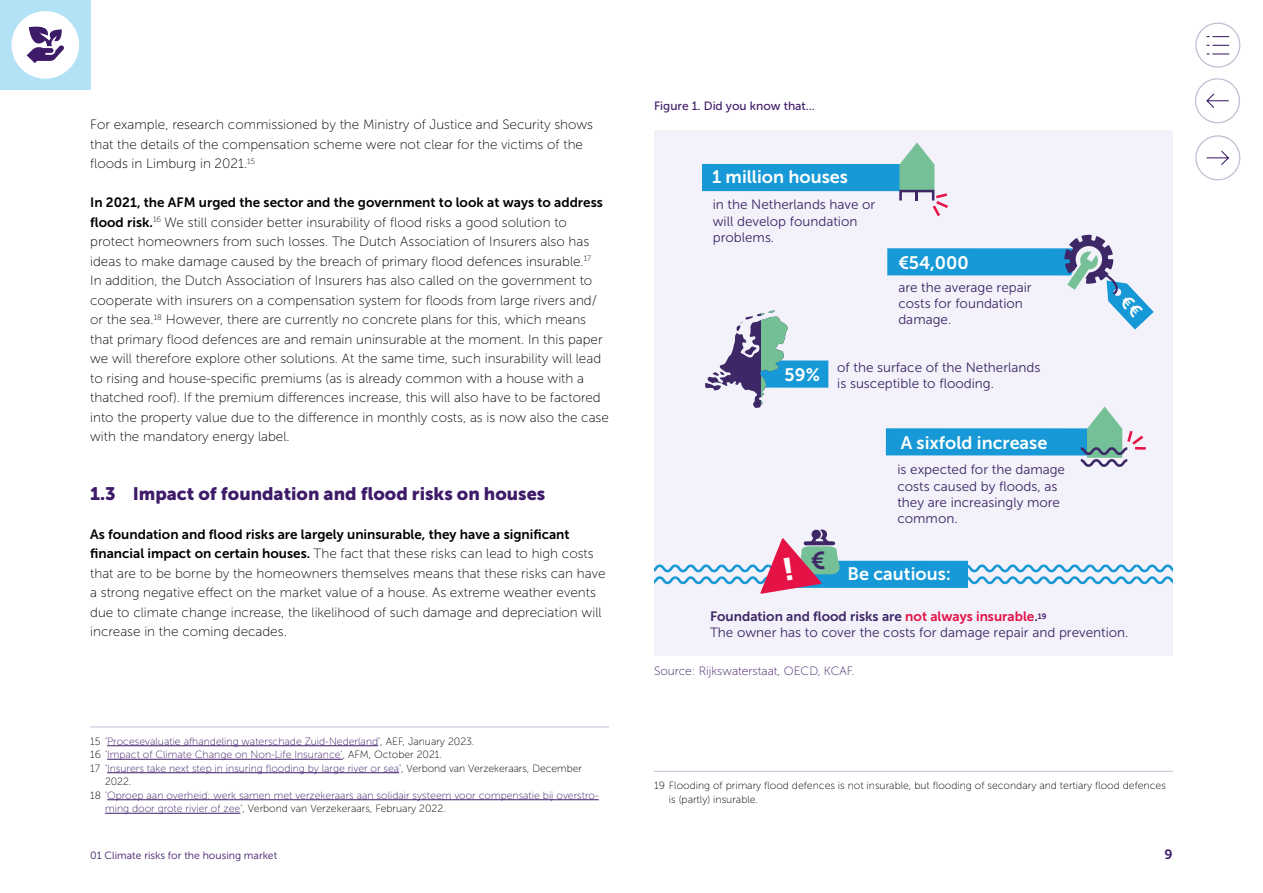
<style>
.page{position:relative;width:1263px;height:893px;background:#fff}
.page>*{position:absolute;margin:0;border:0;box-sizing:border-box;transform-origin:0 0}
.t1{font:24.3px "Museo Sans 700";color:#3d2766}
.t2{font:18px "Museo Sans 700";color:#fff}
.H3_-_Paragraaf_kop{font:18px "Museo Sans 900";color:#3e1b68}
.P_-_Platte_tekst{font:13.5px/19.5px "Museo Sans 100";color:#000}
.t3{font:13.5px/16.2px "Museo Sans 300";color:#3d2766}
.t4{font:13.5px "Museo Sans 700";color:#3d2766}
.t5{font:13.5px "Museo Sans 700";color:#3e1b68}
.P_-_Bron{font:12px "Museo Sans 100";color:#3e1b68}
.t6{font:12px "Museo Sans 500";color:#3e1b68}
.Voetnote{font:10.5px/13.5px "Museo Sans 100";color:#3e1b68}
.Voetnote-2{font:10.5px/13.5px "Museo Sans 100";color:#000}
.t7{font:10.5px "Museo Sans 300";color:#3e1b68}
.P_-_Platte_tekst-2{font:7.8px "Museo Sans 700";color:#3e1b68}
.s1{font-family:"Museo Sans 700"}
.s2{color:#000}
.s3{color:#e50f45}
</style>
<div class="page">
<svg style="left:1195px;top:23px;width:45px;height:45px"></svg>
<svg style="left:1195px;top:135px;width:45px;height:45px"></svg>
<svg style="left:1195px;top:78px;width:45px;height:45px"></svg>
<div style="left:0;top:0;width:90px;height:90px;background:#b3e1f5"></div>
<hr style="left:90px;top:727px;width:519px;height:1px;background:#c5bbd2">
<hr style="left:107px;top:745px;width:271px;height:1px;background:#3e1b68">
<hr style="left:107px;top:759px;width:236px;height:1px;background:#3e1b68">
<hr style="left:107px;top:772px;width:292px;height:1px;background:#3e1b68">
<hr style="left:107px;top:799px;width:492px;height:1px;background:#3e1b68">
<hr style="left:105px;top:813px;width:135px;height:1px;background:#3e1b68">
<div style="left:654px;top:130px;width:518px;height:526px;background:#f3f1f9"></div>
<div style="left:702px;top:164px;width:200px;height:27px;background:#1699d6"></div>
<svg style="left:899px;top:142px;width:49px;height:74px"></svg>
<div style="left:750px;top:360px;width:78px;height:28px;background:#1699d6"></div>
<svg style="left:705px;top:310px;width:83px;height:98px"></svg>
<div style="left:887px;top:248px;width:186px;height:27px;background:#1699d6"></div>
<div style="left:886px;top:428px;width:214px;height:27px;background:#1699d6"></div>
<svg style="left:1081px;top:407px;width:65px;height:60px"></svg>
<div style="left:11px;top:11px;width:68px;height:68px;background:#fff;border-radius:34px"></div>
<svg style="left:27px;top:26px;width:37px;height:37px"></svg>
<hr style="left:654px;top:771px;width:519px;height:1px;background:#c5bbd2">
<svg style="left:1064px;top:235px;width:90px;height:95px"></svg>
<svg style="left:654px;top:530px;width:519px;height:64px"></svg>
<p class="P_-_Platte_tekst" style="left:90px;top:115px;width:504px">For example, research commissioned by the Ministry of Justice and Security shows that the details of the compensation scheme were not clear for the victims of the floods in Limburg in 2021.<sup>15</sup></p>
<p class="P_-_Platte_tekst" style="left:90px;top:193px;width:520px"><span class="s1">In 2021, the AFM urged the sector and the government to look at ways to address flood risk.</span><sup>16</sup> We still consider better insurability of flood risks a good solution to protect homeowners from such losses. The Dutch Association of Insurers also has ideas to make damage caused by the breach of primary flood defences insurable.<sup>17<br></sup>In addition, the Dutch Association of Insurers has also called on the government to cooperate with insurers on a compensation system for floods from large rivers and/ or the sea.<sup>18</sup> However, there are currently no concrete plans for this, which means that primary flood defences are and remain uninsurable at the moment. In this paper we will therefore explore other solutions. At the same time, such insurability will lead to rising and house-specific premiums (as is already common with a house with a thatched roof). If the premium differences increase, this will also have to be factored into the property value due to the difference in monthly costs, as is now also the case with the mandatory energy label.</p>
<h3 class="H3_-_Paragraaf_kop" style="left:90px;top:483px;width:457px">1.3 Impact of foundation and flood risks on houses</h3>
<p class="P_-_Platte_tekst" style="left:90px;top:525px;width:517px"><span class="s1">As foundation and flood risks are largely uninsurable, they have a significant financial impact on certain houses.</span> The fact that these risks can lead to high costs that are to be borne by the homeowners themselves means that these risks can have a strong negative effect on the market value of a house. As extreme weather events due to climate change increase, the likelihood of such damage and depreciation will increase in the coming decades.</p>
<p class="Voetnote" style="left:90px;top:734px;width:386px"><span class="s2">15 ‘</span>Procesevaluatie afhandeling waterschade Zuid-Nederland<span class="s2">’, AEF, January 2023.</span></p>
<p class="Voetnote" style="left:90px;top:748px;width:353px"><span class="s2">16 ‘</span>Impact of Climate Change on Non-Life Insurance’<span class="s2">, AFM, October 2021.</span></p>
<p class="Voetnote" style="left:105px;top:761px;width:478px;text-indent:-15px"><span class="s2">17 ‘</span>Insurers take next step in insuring flooding by large river or sea<span class="s2">’, Verbond van Verzekeraars, December<br>2022.</span></p>
<p class="Voetnote" style="left:105px;top:788px;width:495px;text-indent:-15px"><span class="s2">18 ‘</span>Oproep aan overheid: werk samen met verzekeraars aan solidair systeem voor compensatie bij overstro&shy;ming door grote rivier of zee<span class="s2">’, Verbond van Verzekeraars, February 2022.</span></p>
<p class="t6" style="left:654px;top:99px;width:162px">Figure 1. Did you know that...</p>
<h2 class="t2" style="left:712px;top:167px;width:138px">1 million houses</h2>
<p class="t3" style="left:713px;top:197px;width:164px">in the Netherlands have or will develop foundation problems.</p>
<h2 class="t2" style="left:898px;top:253px;width:72px">€54,000</h2>
<p class="t3" style="left:898px;top:279px;width:135px">are the average repair costs for foundation damage.</p>
<h2 class="t2" style="left:784px;top:365px;width:37px">59%</h2>
<p class="t3" style="left:837px;top:360px;width:205px">of the surface of the Netherlands is susceptible to flooding.</p>
<h1 class="t1" style="left:811px;top:547px;width:16px">€</h1>
<h2 class="t2" style="left:901px;top:433px;width:148px">A sixfold increase</h2>
<p class="t3" style="left:897px;top:462px;width:169px">is expected for the damage costs caused by floods, as they are increasingly more common.</p>
<h2 class="t2" style="left:847px;top:564px;width:105px">Be cautious:</h2>
<p class="t4" style="left:710px;top:609px;width:329px">Foundation and flood risks are <span class="s3">not always insurable</span>.</p>
<p class="t3" style="left:710px;top:625px;width:420px">The owner has to cover the costs for damage repair and prevention.</p>
<p class="P_-_Platte_tekst-2" style="left:1038px;top:612px;width:10px">19</p>
<p class="P_-_Bron" style="left:654px;top:665px;width:202px">Source: Rijkswaterstaat, OECD, KCAF.</p>
<p class="Voetnote-2" style="left:669px;top:779px;width:498px;text-indent:-15px">19 Flooding of primary flood defences is not insurable, but flooding of secondary and tertiary flood defences is (partly) insurable.</p>
<p class="t7" style="left:90px;top:850px;width:188px">01 Climate risks for the housing market</p>
<p class="t5" style="left:1164px;top:847px;width:10px">9</p>
</div>
